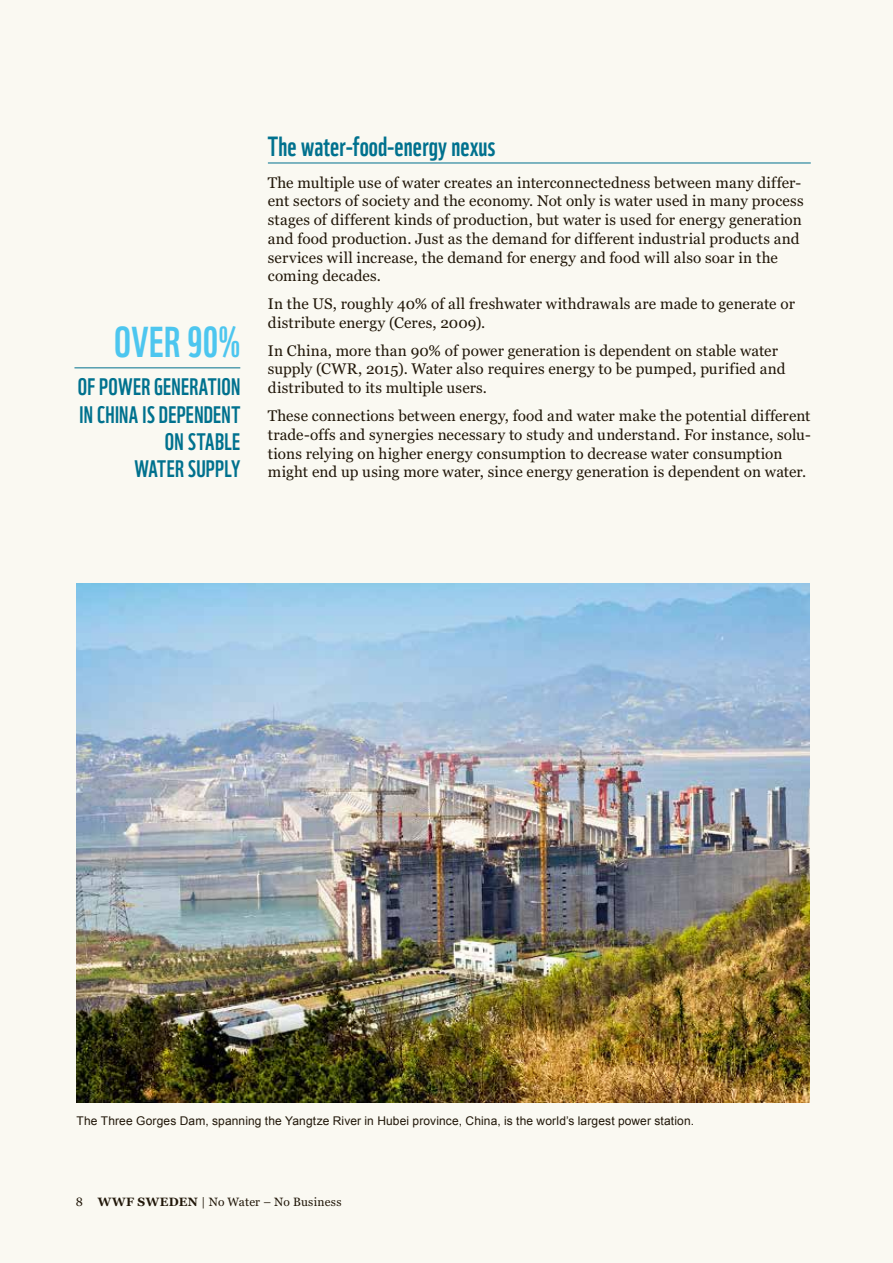
<style>
.page{position:relative;width:893px;height:1263px;background:#faf9f2}
.page>*{position:absolute;margin:0;border:0;box-sizing:border-box;transform-origin:0 0}
.t1{font:42px "WWF";letter-spacing:.01em;color:#4dc6ef}
.t2{font:27px "WWF";letter-spacing:.005em;color:#00718e}
.t3{font:23.25px/27.3px "WWF";letter-spacing:.015em;color:#00718e;text-align:right}
.t4{font:15.3px/18.8px "Georgia";letter-spacing:.01em;color:#211709}
.t5{font:12px "Arial";letter-spacing:.01em;color:#211709}
.t6{font:12px "Georgia";letter-spacing:.01em;color:#211709}
.s1{font-weight:700}
</style>
<div class="page">
<img style="left:77px;top:583px;width:732px;height:520px">
<hr style="left:268px;top:163px;width:543px;height:1px;background:#00718e">
<hr style="left:74px;top:367px;width:166px;height:1px;background:#00718e">
<h1 class="t1" style="left:114px;top:309px;width:128px">OVER 90%</h1>
<h3 class="t3" style="left:78px;top:371px;width:164px">OF POWER GENERATION<br>IN CHINA IS DEPENDENT<br>ON STABLE<br>WATER SUPPLY</h3>
<h2 class="t2" style="left:268px;top:125px;width:229px">The water-food-energy nexus</h2>
<p class="t4" style="left:268px;top:173px;width:537px">The multiple use of water creates an interconnectedness between many differ&shy;ent sectors of society and the economy. Not only is water used in many process stages of different kinds of production, but water is used for energy generation and food production. Just as the demand for different industrial products and services will increase, the demand for energy and food will also soar in the coming decades.</p>
<p class="t4" style="left:268px;top:295px;width:529px">In the US, roughly 40% of all freshwater withdrawals are made to generate or distribute energy (Ceres, 2009).</p>
<p class="t4" style="left:268px;top:341px;width:519px">In China, more than 90% of power generation is dependent on stable water supply (CWR, 2015). Water also requires energy to be pumped, purified and distributed to its multiple users.</p>
<p class="t4" style="left:268px;top:407px;width:544px">These connections between energy, food and water make the potential different trade-offs and synergies necessary to study and understand. For instance, solu&shy;tions relying on higher energy consumption to decrease water consumption might end up using more water, since energy generation is dependent on water.</p>
<p class="t5" style="left:77px;top:1113px;width:619px">The Three Gorges Dam, spanning the Yangtze River in Hubei province, China, is the world’s largest power station.</p>
<p class="t6" style="left:76px;top:1194px;width:267px">8 <span class="s1">WWF SWEDEN</span> | No Water – No Business</p>
</div>
